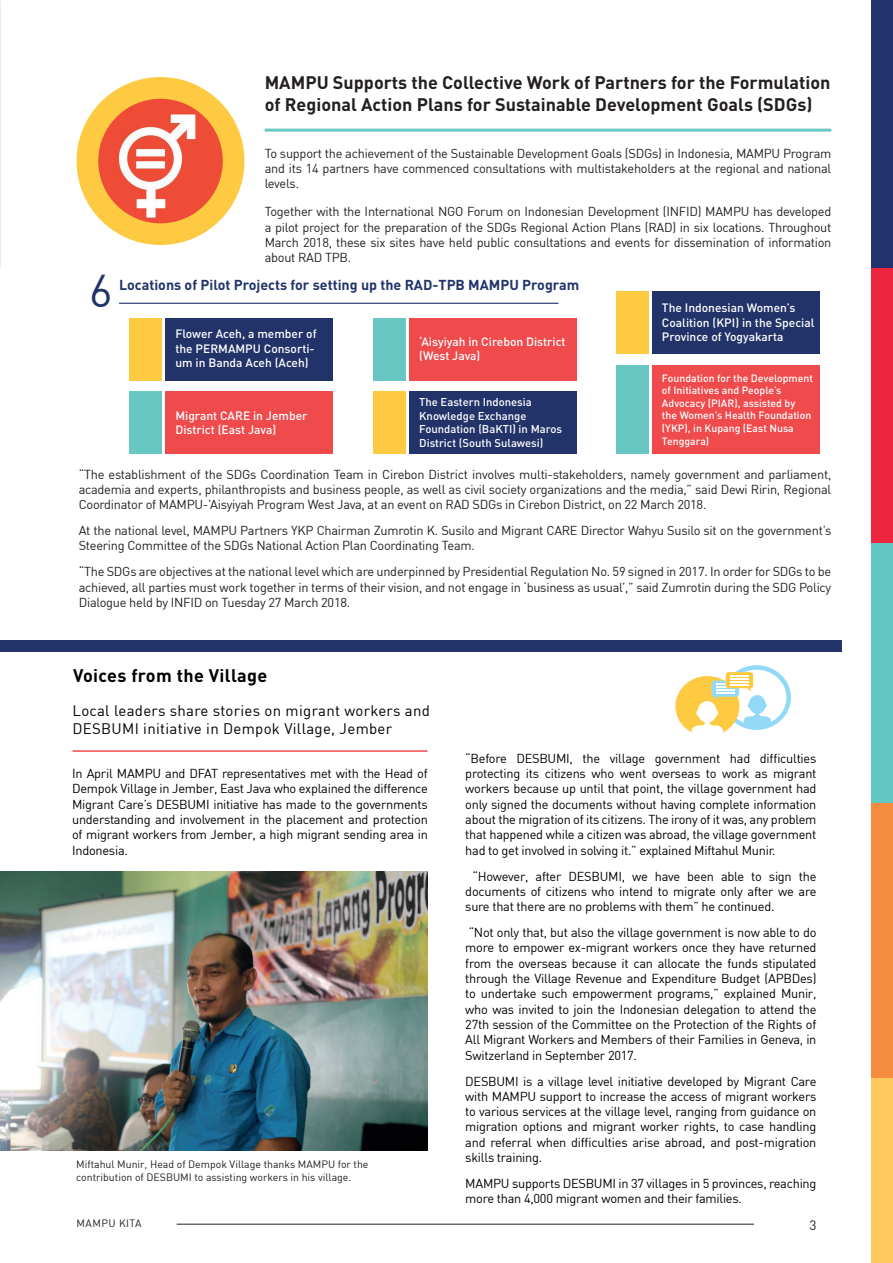
<style>
.page{position:relative;width:893px;height:1263px;background:#fff}
.page>*{position:absolute;margin:0;border:0;box-sizing:border-box;transform-origin:0 0}
.t1{font:45px "DIN";color:#223369}
.t2{font:700 18px/21.6px "DIN";color:#231f20}
.t3{font:700 18px "DIN";letter-spacing:.02em;color:#000001}
.t4{font:15px/18px "DIN";letter-spacing:.02em;color:#000001}
.t5{font:700 14.25px "DIN";color:#21336a}
.t6{font:13.5px "DIN";color:#231f20}
.t7{font:12.75px/15.3px "DIN";letter-spacing:-.02em;color:#000001;text-align:justify}
.t8{font:12.75px/15.3px "DIN";letter-spacing:-.02em;color:#231f20;text-align:justify}
.t9{font:500 12px/14.4px "DIN Pro";color:#fff}
.t10{font:500 11.25px/13.5px "DIN Pro";color:#fff}
.t11{font:500 10.5px/12.6px "DIN Pro";color:#fff}
.t12{font:10.5px/12.6px "DIN";color:#231f20}
.t13{font:10.5px "DIN";letter-spacing:.04em;color:#231f20}
</style>
<div class="page">
<hr style="left:177px;top:1224px;width:577px;height:1px;background:#231f20">
<img style="left:0;top:17px;width:1px;height:251px">
<div style="left:77px;top:77px;width:167px;height:168px;background:#feca42;border-radius:50%"></div>
<hr style="left:119px;top:303px;width:439px;height:1px;background:#21336a">
<div style="left:0;top:640px;width:842px;height:12px;background:#223369"></div>
<hr style="left:265px;top:129px;width:566px;height:3px;background:#6ac8c3">
<div style="left:872px;top:0;width:21px;height:268px;background:#21336a"></div>
<div style="left:872px;top:803px;width:21px;height:276px;background:#f58c3f"></div>
<div style="left:872px;top:542px;width:21px;height:261px;background:#64c6c3"></div>
<div style="left:872px;top:1079px;width:21px;height:184px;background:#feca5f"></div>
<div style="left:872px;top:268px;width:21px;height:274px;background:#ed253f"></div>
<div style="left:130px;top:318px;width:32px;height:62px;background:#feca42"></div>
<div style="left:374px;top:318px;width:32px;height:62px;background:#68c7c3"></div>
<div style="left:616px;top:292px;width:32px;height:62px;background:#feca42"></div>
<div style="left:130px;top:391px;width:32px;height:63px;background:#68c7c3"></div>
<div style="left:374px;top:391px;width:32px;height:63px;background:#feca42"></div>
<div style="left:616px;top:365px;width:32px;height:89px;background:#68c7c3"></div>
<div style="left:165px;top:318px;width:168px;height:62px;background:#223369"></div>
<div style="left:409px;top:318px;width:168px;height:62px;background:#ef4b4d"></div>
<div style="left:652px;top:292px;width:168px;height:62px;background:#223369"></div>
<div style="left:165px;top:391px;width:168px;height:63px;background:#ef4b4d"></div>
<div style="left:409px;top:391px;width:168px;height:63px;background:#223369"></div>
<div style="left:652px;top:365px;width:168px;height:89px;background:#ef4b4d"></div>
<img style="left:98px;top:99px;width:125px;height:124px;border-radius:62px">
<img style="left:1px;top:871px;width:427px;height:279px">
<hr style="left:72px;top:750px;width:355px;height:2px;background:#ef4b4d">
<div style="left:722px;top:665px;width:69px;height:65px;border:4px solid #92d9f7;border-radius:50%"></div>
<div style="left:675px;top:676px;width:64px;height:60px;background:#feca42;border-radius:50%"></div>
<div style="left:726px;top:672px;width:27px;height:16px;background:#feca42;border-radius:3px"></div>
<svg style="left:691px;top:675px;width:80px;height:61px"></svg>
<h1 class="t1" style="left:89px;top:263px;width:25px">6</h1>
<h2 class="t2" style="left:265px;top:71px;width:567px">MAMPU Supports the Collective Work of Partners for the Formulation of Regional Action Plans for Sustainable Development Goals (SDGs)</h2>
<p class="t8" style="left:265px;top:145px;width:568px">To support the achievement of the Sustainable Development Goals (SDGs) in Indonesia, MAMPU Program and its 14 partners have commenced consultations with multistakeholders at the regional and national levels.</p>
<p class="t8" style="left:265px;top:204px;width:568px">Together with the International NGO Forum on Indonesian Development (INFID) MAMPU has developed a pilot project for the preparation of the SDGs Regional Action Plans (RAD) in six locations. Throughout March 2018, these six sites have held public consultations and events for dissemination of information about RAD TPB.</p>
<p class="t5" style="left:119px;top:275px;width:462px">Locations of Pilot Projects for setting up the RAD-TPB MAMPU Program</p>
<p class="t9" style="left:175px;top:326px;width:143px">Flower Aceh, a member of the PERMAMPU Consorti&shy;um in Banda Aceh (Aceh)</p>
<p class="t9" style="left:419px;top:334px;width:148px">‘Aisyiyah in Cirebon District (West Java)</p>
<p class="t9" style="left:175px;top:408px;width:134px">Migrant CARE in Jember<br>District (East Java)</p>
<p class="t10" style="left:419px;top:395px;width:144px">The Eastern Indonesia<br>Knowledge Exchange<br>Foundation (BaKTI) in Maros<br>District (South Sulawesi)</p>
<p class="t9" style="left:662px;top:300px;width:154px">The Indonesian Women’s<br>Coalition (KPI) in the Special<br>Province of Yogyakarta</p>
<p class="t11" style="left:662px;top:371px;width:152px">Foundation for the Development of Initiatives and People’s<br>Advocacy (PIAR), assisted by the Women’s Health Foundation (YKP), in Kupang (East Nusa<br>Tenggara)</p>
<p class="t8" style="left:79px;top:466px;width:754px">“The establishment of the SDGs Coordination Team in Cirebon District involves multi-stakeholders, namely government and parliament, academia and experts, philanthropists and business people, as well as civil society organizations and the media,” said Dewi Ririn, Regional Coordinator of MAMPU-’Aisyiyah Program West Java, at an event on RAD SDGs in Cirebon District, on 22 March 2018.</p>
<p class="t8" style="left:79px;top:523px;width:754px">At the national level, MAMPU Partners YKP Chairman Zumrotin K. Susilo and Migrant CARE Director Wahyu Susilo sit on the government’s<br>Steering Committee of the SDGs National Action Plan Coordinating Team.</p>
<p class="t8" style="left:79px;top:564px;width:754px">“The SDGs are objectives at the national level which are underpinned by Presidential Regulation No. 59 signed in 2017. In order for SDGs to be achieved, all parties must work together in terms of their vision, and not engage in ‘business as usual’,” said Zumrotin during the SDG Policy Dialogue held by INFID on Tuesday 27 March 2018.</p>
<h2 class="t3" style="left:73px;top:663px;width:196px">Voices from the Village</h2>
<p class="t4" style="left:72px;top:701px;width:359px">Local leaders share stories on migrant workers and<br>DESBUMI initiative in Dempok Village, Jember</p>
<p class="t7" style="left:72px;top:766px;width:357px">In April MAMPU and DFAT representatives met with the Head of Dempok Village in Jember, East Java who explained the difference Migrant Care’s DESBUMI initiative has made to the governments understanding and involvement in the placement and protection of migrant workers from Jember, a high migrant sending area in Indonesia.</p>
<p class="t12" style="left:76px;top:1158px;width:294px">Miftahul Munir, Head of Dempok Village thanks MAMPU for the contribution of DESBUMI to assisting workers in his village.</p>
<p class="t7" style="left:465px;top:750px;width:353px">“Before DESBUMI, the village government had difficulties protecting its citizens who went overseas to work as migrant workers because up until that point, the village government had only signed the documents without having complete information about the migration of its citizens. The irony of it was, any problem that happened while a citizen was abroad, the village government had to get involved in solving it.” explained Miftahul Munir.</p>
<p class="t7" style="left:465px;top:868px;width:353px;text-indent:7px">“However, after DESBUMI, we have been able to sign the documents of citizens who intend to migrate only after we are sure that there are no problems with them” he continued.</p>
<p class="t7" style="left:465px;top:925px;width:353px">“Not only that, but also the village government is now able to do more to empower ex-migrant workers once they have returned from the overseas because it can allocate the funds stipulated through the Village Revenue and Expenditure Budget (APBDes) to undertake such empowerment programs,” explained Munir, who was invited to join the Indonesian delegation to attend the 27th session of the Committee on the Protection of the Rights of All Migrant Workers and Members of their Families in Geneva, in Switzerland in September 2017.</p>
<p class="t7" style="left:465px;top:1073px;width:353px">DESBUMI is a village level initiative developed by Migrant Care with MAMPU support to increase the access of migrant workers to various services at the village level, ranging from guidance on migration options and migrant worker rights, to case handling and referral when difficulties arise abroad, and post-migration skills training.</p>
<p class="t7" style="left:465px;top:1175px;width:353px">MAMPU supports DESBUMI in 37 villages in 5 provinces, reaching more than 4,000 migrant women and their families.</p>
<p class="t13" style="left:77px;top:1217px;width:67px">MAMPU KITA</p>
<p class="t6" style="left:809px;top:1217px;width:9px">3</p>
</div>
